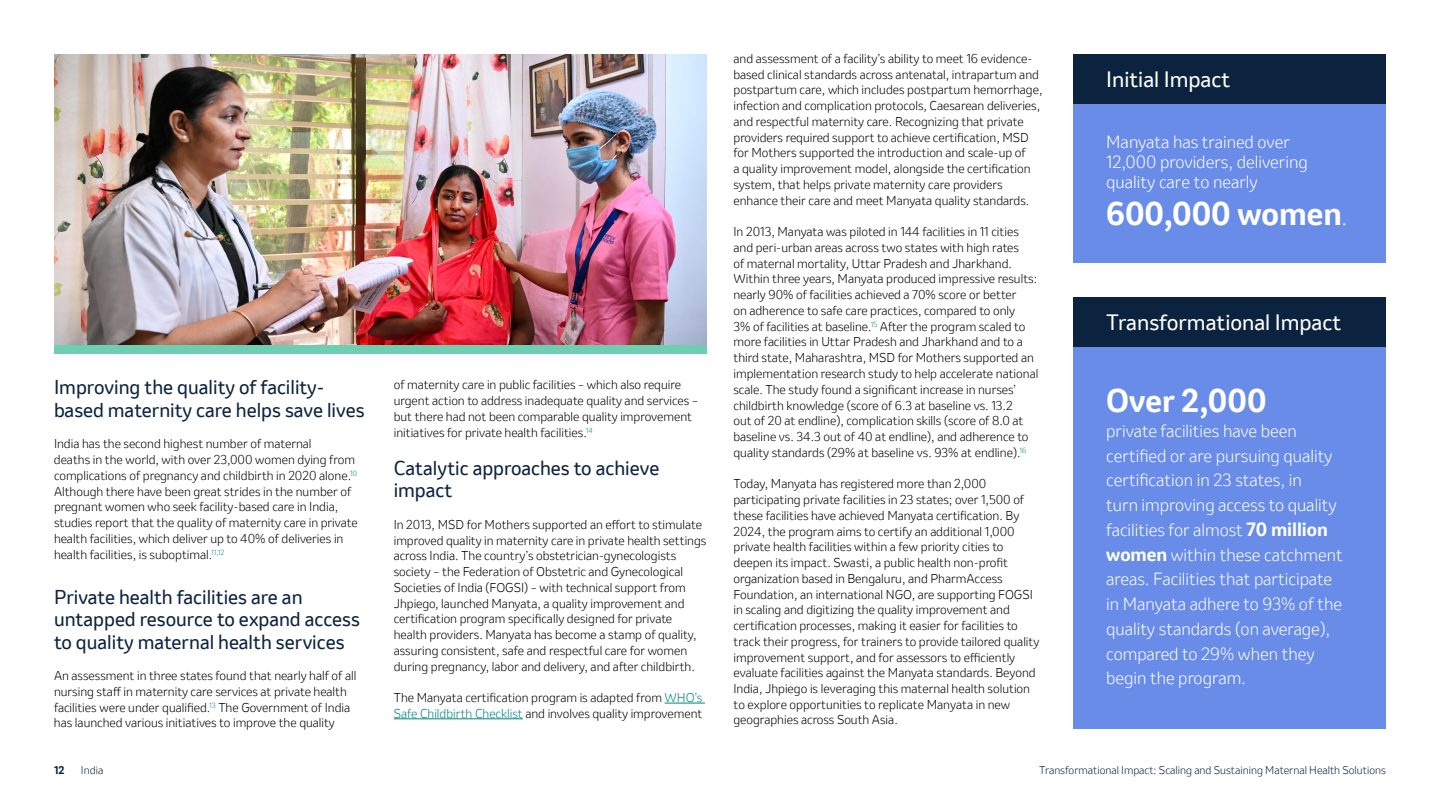
<style>
.page{position:relative;width:1440px;height:810px;background:#fff}
.page>*{position:absolute;margin:0;border:0;box-sizing:border-box;transform-origin:0 0}
.t1{font:700 30.75px "Invention";color:#fff}
.t2{font:20.77px "Invention";color:#fff}
.t3{font:18.75px/22.5px "Invention";color:#0c2340}
.t4{font:300 16.5px/24.8px "Invention";color:#fff}
.t5{font:300 12px/15.8px "Invention";color:#000}
.t6{font:300 10.5px "Invention";color:#0c2340}
.t7{font:700 10.5px "Invention";color:#0c2340}
.s1{color:#00857c}
.s2{font-weight:400;font-size:16.5px}
.s3{font-weight:700;font-size:18px}
</style>
<div class="page">
<hr style="left:665px;top:703px;width:40px;height:1px;background:#00857c">
<hr style="left:394px;top:718px;width:129px;height:1px;background:#00857c">
<div style="left:1073px;top:54px;width:313px;height:208px;background:#688ce8"></div>
<div style="left:1073px;top:297px;width:313px;height:432px;background:#688ce8"></div>
<div style="left:1073px;top:54px;width:313px;height:50px;background:#0c2340"></div>
<div style="left:1073px;top:297px;width:313px;height:49px;background:#0c2340"></div>
<img style="left:54px;top:54px;width:652px;height:291px">
<div style="left:54px;top:345px;width:652px;height:8px;background:#6eceb2"></div>
<h3 class="t3" style="left:54px;top:376px;width:312px">Improving the quality of facility&shy;based maternity care helps save lives</h3>
<p class="t5" style="left:54px;top:436px;width:305px">India has the second highest number of maternal<br>deaths in the world, with over 23,000 women dying from complications of pregnancy and childbirth in 2020 alone.<sup>10<br></sup>Although there have been great strides in the number of pregnant women who seek facility-based care in India, studies report that the quality of maternity care in private health facilities, which deliver up to 40% of deliveries in health facilities, is suboptimal.<sup>11,12</sup></p>
<h3 class="t3" style="left:54px;top:585px;width:307px">Private health facilities are an untapped resource to expand access to quality maternal health services</h3>
<p class="t5" style="left:54px;top:668px;width:304px">An assessment in three states found that nearly half of all nursing staff in maternity care services at private health facilities were under qualified.<sup>13</sup> The Government of India has launched various initiatives to improve the quality</p>
<p class="t5" style="left:394px;top:377px;width:306px">of maternity care in public facilities – which also require urgent action to address inadequate quality and services – but there had not been comparable quality improvement initiatives for private health facilities.<sup>14</sup></p>
<h3 class="t3" style="left:394px;top:457px;width:267px">Catalytic approaches to achieve impact</h3>
<p class="t5" style="left:394px;top:516px;width:314px">In 2013, MSD for Mothers supported an effort to stimulate improved quality in maternity care in private health settings across India. The country’s obstetrician-gynecologists society – the Federation of Obstetric and Gynecological Societies of India (FOGSI) – with technical support from Jhpiego, launched Manyata, a quality improvement and certification program specifically designed for private health providers. Manyata has become a stamp of quality, assuring consistent, safe and respectful care for women during pregnancy, labor and delivery, and after childbirth.</p>
<p class="t5" style="left:394px;top:690px;width:310px">The Manyata certification program is adapted from <span class="s1">WHO’s<br>Safe Childbirth Checklist</span> and involves quality improvement</p>
<p class="t5" style="left:733px;top:51px;width:311px">and assessment of a facility’s ability to meet 16 evidence&shy;based clinical standards across antenatal, intrapartum and postpartum care, which includes postpartum hemorrhage, infection and complication protocols, Caesarean deliveries, and respectful maternity care. Recognizing that private providers required support to achieve certification, MSD for Mothers supported the introduction and scale-up of<br>a quality improvement model, alongside the certification system, that helps private maternity care providers enhance their care and meet Manyata quality standards.</p>
<p class="t5" style="left:733px;top:224px;width:306px">In 2013, Manyata was piloted in 144 facilities in 11 cities and peri-urban areas across two states with high rates<br>of maternal mortality, Uttar Pradesh and Jharkhand.<br>Within three years, Manyata produced impressive results: nearly 90% of facilities achieved a 70% score or better<br>on adherence to safe care practices, compared to only<br>3% of facilities at baseline.<sup>15</sup> After the program scaled to more facilities in Uttar Pradesh and Jharkhand and to a third state, Maharashtra, MSD for Mothers supported an implementation research study to help accelerate national scale. The study found a significant increase in nurses’ childbirth knowledge (score of 6.3 at baseline vs. 13.2<br>out of 20 at endline), complication skills (score of 8.0 at baseline vs. 34.3 out of 40 at endline), and adherence to quality standards (29% at baseline vs. 93% at endline).<sup>16</sup></p>
<p class="t5" style="left:733px;top:476px;width:307px">Today, Manyata has registered more than 2,000 participating private facilities in 23 states; over 1,500 of these facilities have achieved Manyata certification. By 2024, the program aims to certify an additional 1,000 private health facilities within a few priority cities to deepen its impact. Swasti, a public health non-profit organization based in Bengaluru, and PharmAccess Foundation, an international NGO, are supporting FOGSI in scaling and digitizing the quality improvement and certification processes, making it easier for facilities to track their progress, for trainers to provide tailored quality improvement support, and for assessors to efficiently evaluate facilities against the Manyata standards. Beyond India, Jhpiego is leveraging this maternal health solution to explore opportunities to replicate Manyata in new geographies across South Asia.</p>
<h2 class="t2" style="left:1106px;top:64px;width:126px">Initial Impact</h2>
<h3 class="t4" style="left:1106px;top:132px;width:203px;line-height:19.8px">Manyata has trained over<br>12,000 providers, delivering quality care to nearly</h3>
<h1 class="t1" style="left:1106px;top:191px;width:242px">600,000 women<span class="s2">.</span></h1>
<h2 class="t2" style="left:1106px;top:307px;width:237px">Transformational Impact</h2>
<h1 class="t1" style="left:1106px;top:379px;width:162px">Over 2,000</h1>
<p class="t4" style="left:1106px;top:418px;width:238px">private facilities have been certified or are pursuing quality certification in 23 states, in<br>turn improving access to quality facilities for almost <span class="s3">70 million women</span> within these catchment areas. Facilities that participate in Manyata adhere to 93% of the quality standards (on average), compared to 29% when they begin the program.</p>
<p class="t7" style="left:54px;top:762px;width:12px">12</p>
<p class="t6" style="left:81px;top:762px;width:24px">India</p>
<p class="t6" style="left:1039px;top:762px;width:348px">Transformational Impact: Scaling and Sustaining Maternal Health Solutions</p>
</div>
